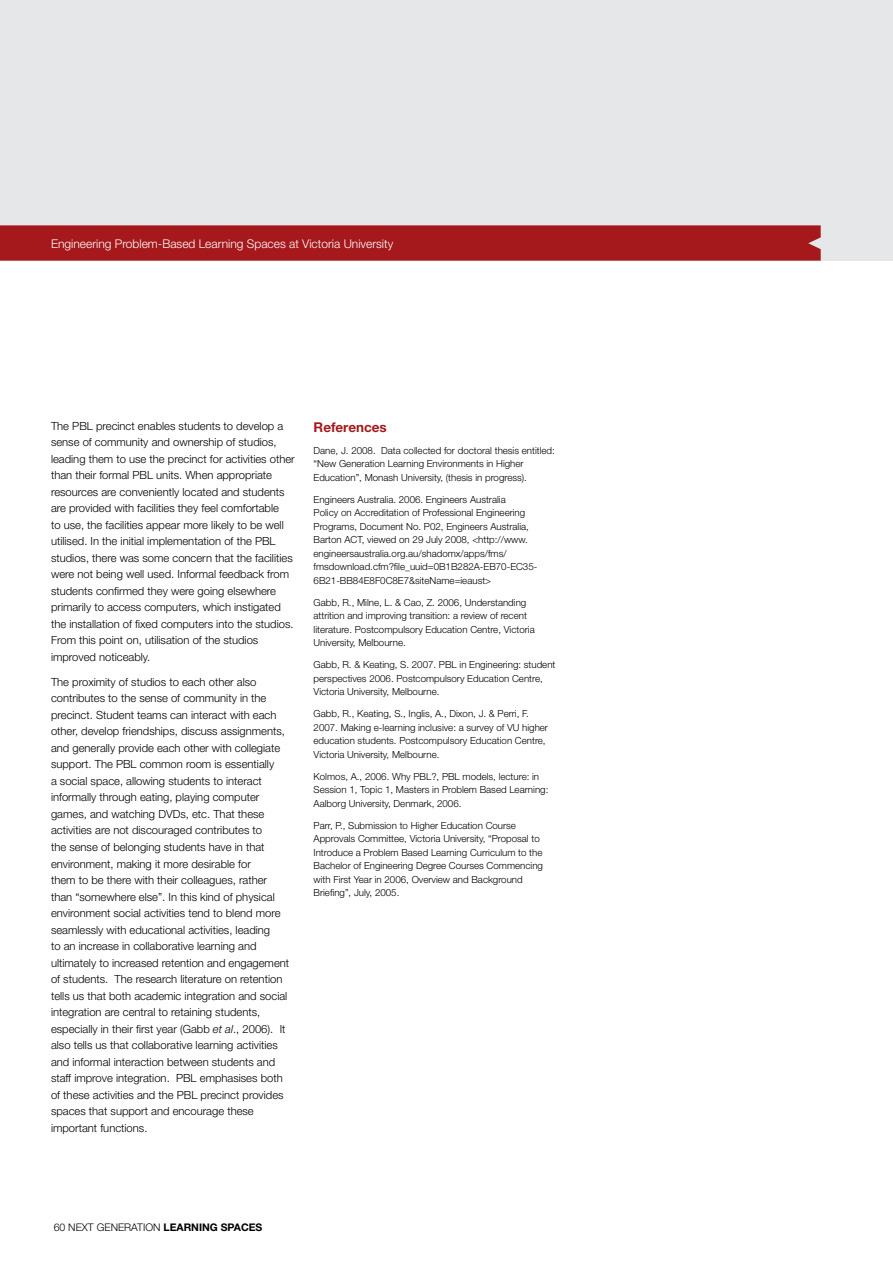
<style>
.page{position:relative;width:893px;height:1263px;background:#fff}
.page>*{position:absolute;margin:0;border:0;box-sizing:border-box;transform-origin:0 0}
.t1{font:700 13.5px "Helvetica Neue";color:#a5181c}
.t2{font:300 12px "Helvetica Neue";color:#fff}
.t3{font:300 11.25px/16.5px "Helvetica Neue";color:#000}
.t4{font:300 10.5px "Helvetica Neue";color:#000}
.t5{font:300 9.75px/13.5px "Helvetica Neue";color:#000}
.s1{font-style:italic}
.s2{font-weight:700}
</style>
<div class="page">
<div style="left:0;top:0;width:893px;height:261px;background:#e6e7e8"></div>
<div style="left:0;top:225px;width:821px;height:36px;background:#a5181c"></div>
<p class="t2" style="left:51px;top:236px;width:344px">Engineering Problem-Based Learning Spaces at Victoria University</p>
<p class="t3" style="left:51px;top:417px;width:245px">The PBL precinct enables students to develop a sense of community and ownership of studios, leading them to use the precinct for activities other than their formal PBL units. When appropriate resources are conveniently located and students are provided with facilities they feel comfortable<br>to use, the facilities appear more likely to be well utilised. In the initial implementation of the PBL studios, there was some concern that the facilities were not being well used. Informal feedback from students confirmed they were going elsewhere primarily to access computers, which instigated the installation of fixed computers into the studios.<br>From this point on, utilisation of the studios improved noticeably.</p>
<p class="t3" style="left:51px;top:673px;width:240px">The proximity of studios to each other also contributes to the sense of community in the precinct. Student teams can interact with each other, develop friendships, discuss assignments, and generally provide each other with collegiate support. The PBL common room is essentially<br>a social space, allowing students to interact informally through eating, playing computer games, and watching DVDs, etc. That these activities are not discouraged contributes to<br>the sense of belonging students have in that environment, making it more desirable for<br>them to be there with their colleagues, rather than “somewhere else”. In this kind of physical environment social activities tend to blend more seamlessly with educational activities, leading<br>to an increase in collaborative learning and ultimately to increased retention and engagement of students. The research literature on retention tells us that both academic integration and social integration are central to retaining students, especially in their first year (Gabb <span class="s1">et al</span>., 2006). It also tells us that collaborative learning activities and informal interaction between students and staff improve integration. PBL emphasises both of these activities and the PBL precinct provides spaces that support and encourage these important functions.</p>
<p class="t1" style="left:314px;top:418px;width:75px">References</p>
<p class="t5" style="left:314px;top:443px;width:243px">Dane, J. 2008. Data collected for doctoral thesis entitled: “New Generation Learning Environments in Higher<br>Education”, Monash University, (thesis in progress).</p>
<p class="t5" style="left:314px;top:492px;width:225px">Engineers Australia. 2006. Engineers Australia<br>Policy on Accreditation of Professional Engineering Programs, Document No. P02, Engineers Australia, Barton ACT, viewed on 29 July 2008, &lt;http://www. engineersaustralia.org.au/shadomx/apps/fms/ fmsdownload.cfm?file_uuid=0B1B282A-EB70-EC35- 6B21-BB84E8F0C8E7&amp;siteName=ieaust&gt;</p>
<p class="t5" style="left:314px;top:595px;width:223px">Gabb, R., Milne, L. &amp; Cao, Z. 2006, Understanding attrition and improving transition: a review of recent literature. Postcompulsory Education Centre, Victoria University, Melbourne.</p>
<p class="t5" style="left:314px;top:658px;width:243px">Gabb, R. &amp; Keating, S. 2007. PBL in Engineering: student perspectives 2006. Postcompulsory Education Centre,<br>Victoria University, Melbourne.</p>
<p class="t5" style="left:314px;top:707px;width:236px">Gabb, R., Keating, S., Inglis, A., Dixon, J. &amp; Perri, F.<br>2007. Making e-learning inclusive: a survey of VU higher education students. Postcompulsory Education Centre, Victoria University, Melbourne.</p>
<p class="t5" style="left:314px;top:769px;width:236px">Kolmos, A., 2006. Why PBL?, PBL models, lecture: in<br>Session 1, Topic 1, Masters in Problem Based Learning:<br>Aalborg University, Denmark, 2006.</p>
<p class="t5" style="left:314px;top:818px;width:231px">Parr, P., Submission to Higher Education Course Approvals Committee, Victoria University, “Proposal to Introduce a Problem Based Learning Curriculum to the Bachelor of Engineering Degree Courses Commencing with First Year in 2006, Overview and Background Briefing”, July, 2005.</p>
<p class="t4" style="left:54px;top:1221px;width:210px">60 NEXT GENERATION <span class="s2">LEARNING SPACES</span></p>
</div>
